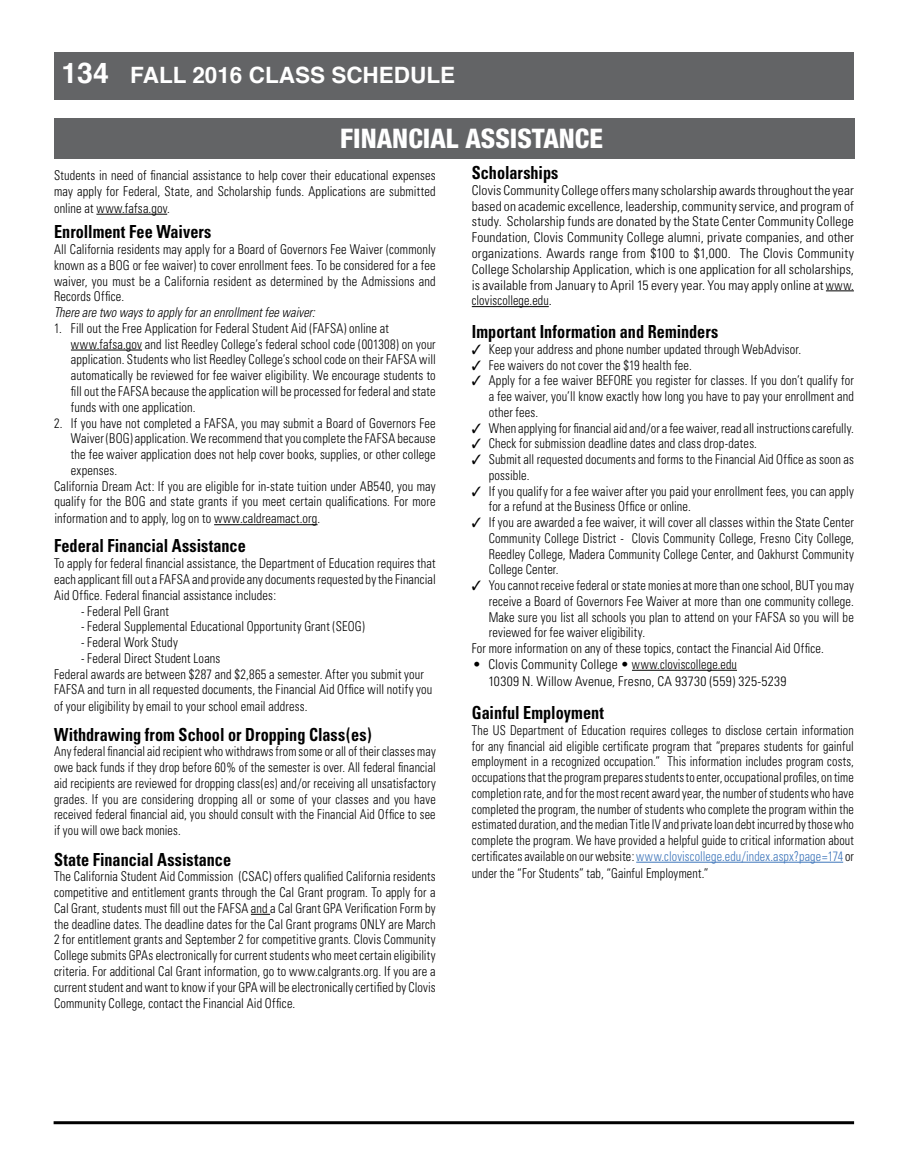
<style>
.page{position:relative;width:908px;height:1167px;background:#fff}
.page>*{position:absolute;margin:0;border:0;box-sizing:border-box;transform-origin:0 0}
.t1{font:800 condensed 27px "Helvetica Neue";color:#fff}
.t2{font:700 22.5px "Helvetica";color:#fff}
.t3{font:700 condensed 18px "Univers";color:#000;scale:.9 1}
.t4{font:300 condensed 13.5px/15.8px "Univers";letter-spacing:.01em;color:#000;scale:.92 1}
.t5{font:300 condensed 13.5px/15.8px "Univers";letter-spacing:.01em;color:#000;text-align:justify;scale:.9 1}
.t6{font:300 condensed 13.5px/15.8px "Univers";letter-spacing:.01em;color:#000;text-align:justify}
.t7{font:italic 300 condensed 13.5px "Univers";letter-spacing:.005em;color:#000;scale:.92 1}
.s1{font-size:28.5px}
.s2{color:#3d75ba}
</style>
<div class="page">
<div style="left:54px;top:52px;width:799px;height:48px;background:#636466"></div>
<hr style="left:54px;top:1121px;width:799px;height:3px;background:#000">
<div style="left:54px;top:118px;width:800px;height:41px;background:#636466"></div>
<hr style="left:96px;top:214px;width:71px;height:1px;background:#000">
<hr style="left:71px;top:350px;width:71px;height:1px;background:#000">
<hr style="left:214px;top:524px;width:103px;height:1px;background:#000">
<svg style="left:251px;top:914px;width:19px;height:1px"></svg>
<svg style="left:825px;top:290px;width:28px;height:1px"></svg>
<hr style="left:471px;top:306px;width:77px;height:1px;background:#000">
<hr style="left:631px;top:670px;width:105px;height:1px;background:#000">
<hr style="left:636px;top:861px;width:206px;height:1px;background:#3d75ba">
<h2 class="t2" style="left:61px;top:57px;width:395px"><span class="s1">134</span> FALL 2016 CLASS SCHEDULE</h2>
<h1 class="t1" style="left:340px;top:122px;width:264px">FINANCIAL ASSISTANCE</h1>
<p class="t4" style="left:54px;top:167px;width:416px">Students in need of financial assistance to help cover their educational expenses may apply for Federal, State, and Scholarship funds. Applications are submitted</p>
<p class="t4" style="left:54px;top:200px;width:127px">online at www.fafsa.gov.</p>
<h3 class="t3" style="left:54px;top:221px;width:176px">Enrollment Fee Waivers</h3>
<p class="t4" style="left:54px;top:241px;width:416px;text-align:justify">All California residents may apply for a Board of Governors Fee Waiver (commonly known as a BOG or fee waiver) to cover enrollment fees. To be considered for a fee waiver, you must be a California resident as determined by the Admissions and Records Office.</p>
<p class="t7" style="left:54px;top:304px;width:285px">There are two ways to apply for an enrollment fee waiver:</p>
<p class="t4" style="left:71px;top:320px;width:398px;text-indent:-17px">1. Fill out the Free Application for Federal Student Aid (FAFSA) online at www.fafsa.gov and list Reedley College’s federal school code (001308) on your application. Students who list Reedley College’s school code on their FAFSA will automatically be reviewed for fee waiver eligibility. We encourage students to fill out the FAFSA because the application will be processed for federal and state funds with one application.</p>
<p class="t4" style="left:54px;top:415px;width:416px">2. If you have not completed a FAFSA, you may submit a Board of Governors Fee</p>
<p class="t4" style="left:71px;top:430px;width:398px">Waiver (BOG) application. We recommend that you complete the FAFSA because</p>
<p class="t4" style="left:71px;top:446px;width:398px">the fee waiver application does not help cover books, supplies, or other college</p>
<p class="t4" style="left:71px;top:462px;width:52px">expenses.</p>
<p class="t4" style="left:54px;top:478px;width:416px">California Dream Act: If you are eligible for in-state tuition under AB540, you may</p>
<p class="t4" style="left:54px;top:493px;width:416px">qualify for the BOG and state grants if you meet certain qualifications. For more</p>
<p class="t4" style="left:54px;top:511px;width:290px">information and to apply, log on to www.caldreamact.org.</p>
<h3 class="t3" style="left:54px;top:535px;width:214px">Federal Financial Assistance</h3>
<p class="t4" style="left:54px;top:555px;width:416px;text-align:justify">To apply for federal financial assistance, the Department of Education requires that each applicant fill out a FAFSA and provide any documents requested by the Financial Aid Office. Federal financial assistance includes:</p>
<p class="t4" style="left:81px;top:603px;width:97px">- Federal Pell Grant</p>
<p class="t4" style="left:81px;top:618px;width:310px">- Federal Supplemental Educational Opportunity Grant (SEOG)</p>
<p class="t4" style="left:81px;top:634px;width:107px">- Federal Work Study</p>
<p class="t4" style="left:54px;top:650px;width:412px;text-indent:27px">- Federal Direct Student Loans<br>Federal awards are between $287 and $2,865 a semester. After you submit your<br>FAFSA and turn in all requested documents, the Financial Aid Office will notify you</p>
<p class="t4" style="left:54px;top:698px;width:277px">of your eligibility by email to your school email address.</p>
<h3 class="t3" style="left:54px;top:723px;width:354px">Withdrawing from School or Dropping Class(es)</h3>
<p class="t5" style="left:54px;top:743px;width:425px">Any federal financial aid recipient who withdraws from some or all of their classes may owe back funds if they drop before 60% of the semester is over. All federal financial aid recipients are reviewed for dropping class(es) and/or receiving all unsatisfactory grades. If you are considering dropping all or some of your classes and you have received federal financial aid, you should consult with the Financial Aid Office to see if you will owe back monies.</p>
<h3 class="t3" style="left:54px;top:848px;width:198px">State Financial Assistance</h3>
<p class="t4" style="left:54px;top:868px;width:416px;text-align:justify">The California Student Aid Commission (CSAC) offers qualified California residents competitive and entitlement grants through the Cal Grant program. To apply for a Cal Grant, students must fill out the FAFSA and a Cal Grant GPA Verification Form by the deadline dates. The deadline dates for the Cal Grant programs ONLY are March 2 for entitlement grants and September 2 for competitive grants. Clovis Community College submits GPAs electronically for current students who meet certain eligibility criteria. For additional Cal Grant information, go to www.calgrants.org. If you are a current student and want to know if your GPA will be electronically certified by Clovis Community College, contact the Financial Aid Office.</p>
<h3 class="t3" style="left:471px;top:162px;width:98px">Scholarships</h3>
<p class="t6" style="left:471px;top:182px;width:383px">Clovis Community College offers many scholarship awards throughout the year based on academic excellence, leadership, community service, and program of study. Scholarship funds are donated by the State Center Community College Foundation, Clovis Community College alumni, private companies, and other organizations. Awards range from $100 to $1,000. The Clovis Community College Scholarship Application, which is one application for all scholarships, is available from January to April 15 every year. You may apply online at www. cloviscollege.edu.</p>
<h3 class="t3" style="left:471px;top:320px;width:275px">Important Information and Reminders</h3>
<p class="t4" style="left:471px;top:341px;width:359px">✓ Keep your address and phone number updated through WebAdvisor.</p>
<p class="t4" style="left:471px;top:357px;width:241px">✓ Fee waivers do not cover the $19 health fee.</p>
<p class="t4" style="left:488px;top:372px;width:398px;text-align:justify;text-indent:-17px">✓ Apply for a fee waiver BEFORE you register for classes. If you don’t qualify for a fee waiver, you’ll know exactly how long you have to pay your enrollment and other fees.</p>
<p class="t4" style="left:471px;top:420px;width:416px">✓ When applying for financial aid and/or a fee waiver, read all instructions carefully.</p>
<p class="t4" style="left:471px;top:435px;width:311px">✓ Check for submission deadline dates and class drop-dates.</p>
<p class="t4" style="left:488px;top:451px;width:398px;text-indent:-17px">✓ Submit all requested documents and forms to the Financial Aid Office as soon as possible.</p>
<p class="t4" style="left:488px;top:483px;width:398px;text-indent:-17px">✓ If you qualify for a fee waiver after you paid your enrollment fees, you can apply for a refund at the Business Office or online.</p>
<p class="t4" style="left:488px;top:514px;width:398px;text-align:justify;text-indent:-17px">✓ If you are awarded a fee waiver, it will cover all classes within the State Center Community College District - Clovis Community College, Fresno City College, Reedley College, Madera Community College Center, and Oakhurst Community College Center.</p>
<p class="t4" style="left:471px;top:577px;width:416px">✓ You cannot receive federal or state monies at more than one school, BUT you may</p>
<p class="t4" style="left:488px;top:593px;width:398px">receive a Board of Governors Fee Waiver at more than one community college.</p>
<p class="t4" style="left:488px;top:609px;width:398px">Make sure you list all schools you plan to attend on your FAFSA so you will be</p>
<p class="t4" style="left:488px;top:625px;width:171px">reviewed for fee waiver eligibility.</p>
<p class="t4" style="left:471px;top:640px;width:384px">For more information on any of these topics, contact the Financial Aid Office.</p>
<p class="t6" style="left:488px;top:655px;width:299px;line-height:17.1px;text-indent:-15px">• Clovis Community College • www.cloviscollege.edu<br>10309 N. Willow Avenue, Fresno, CA 93730 (559) 325-5239</p>
<h3 class="t3" style="left:471px;top:701px;width:148px">Gainful Employment</h3>
<p class="t5" style="left:471px;top:722px;width:426px">The US Department of Education requires colleges to disclose certain information for any financial aid eligible certificate program that “prepares students for gainful employment in a recognized occupation.” This information includes program costs, occupations that the program prepares students to enter, occupational profiles, on time completion rate, and for the most recent award year, the number of students who have completed the program, the number of students who complete the program within the estimated duration, and the median Title IV and private loan debt incurred by those who complete the program. We have provided a helpful guide to critical information about certificates available on our website: <span class="s2">www.cloviscollege.edu/index.aspx?page=174</span> or</p>
<p class="t5" style="left:471px;top:865px;width:264px">under the “For Students” tab, “Gainful Employment.”</p>
</div>
